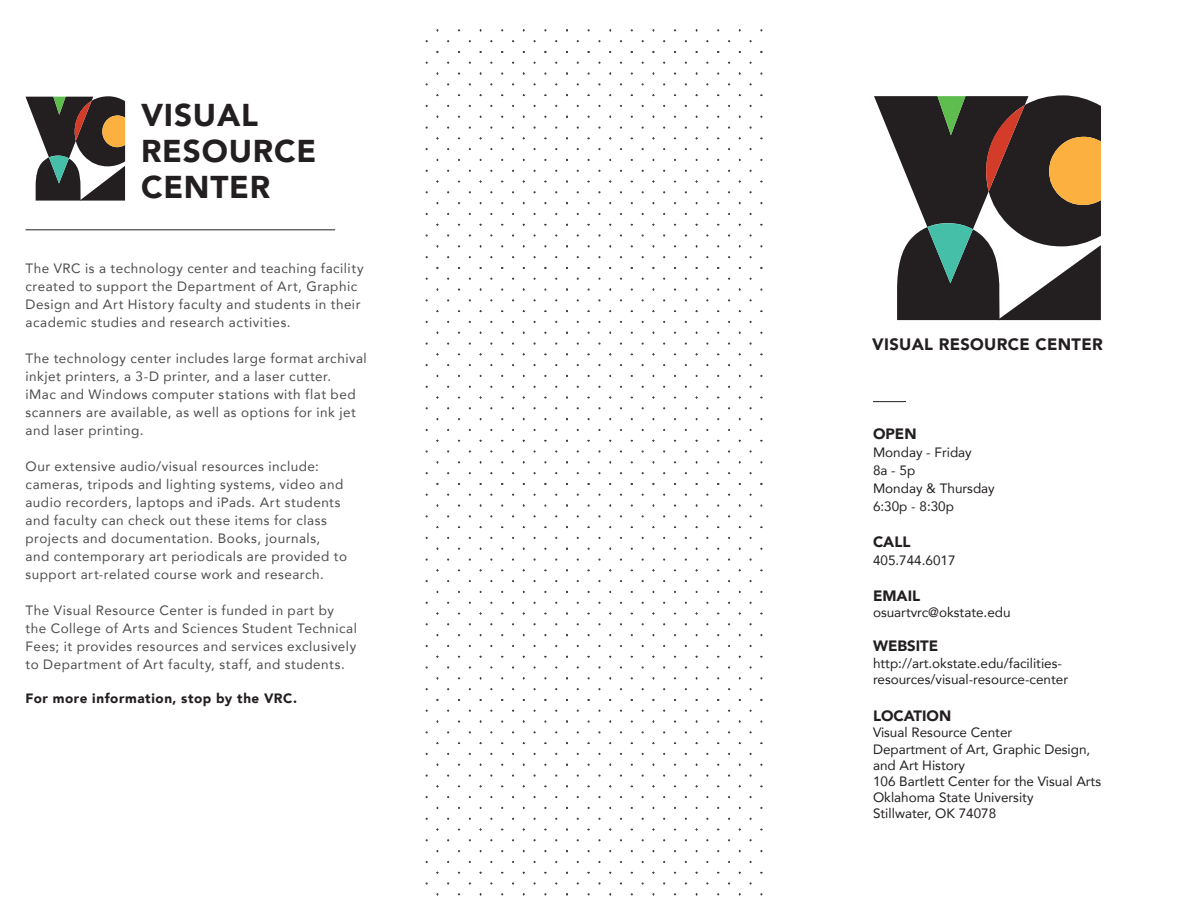
<style>
.page{position:relative;width:1188px;height:918px;background:#fff}
.page>*{position:absolute;margin:0;border:0;box-sizing:border-box;transform-origin:0 0}
.t1{font:900 31.5px "Avenir";letter-spacing:.025em;color:#231f20}
.t2{font:900 16.5px "Avenir";letter-spacing:.02em;color:#231f20}
.t3{font:900 15px "Avenir";color:#231f20}
.t4{font:13.5px/18px "Avenir";letter-spacing:.035em;color:#4b4c4d}
.t5{font:13.5px/16.2px "Avenir";color:#231f20}
.t6{font:900 13.5px "Avenir";letter-spacing:.04em;color:#231f20}
</style>
<div class="page">
<svg style="left:26px;top:96px;width:99px;height:105px"></svg>
<svg style="left:874px;top:95px;width:227px;height:225px"></svg>
<hr style="left:26px;top:229px;width:309px;height:1px;background:#231f20">
<hr style="left:873px;top:401px;width:33px;height:1px;background:#231f20">
<p class="t1" style="left:141px;top:88px;width:119px">VISUAL</p>
<p class="t1" style="left:141px;top:124px;width:177px">RESOURCE</p>
<p class="t1" style="left:141px;top:160px;width:131px">CENTER</p>
<p class="t4" style="left:26px;top:258px;width:340px">The VRC is a technology center and teaching facility created to support the Department of Art, Graphic Design and Art History faculty and students in their academic studies and research activities.</p>
<p class="t4" style="left:26px;top:348px;width:343px">The technology center includes large format archival inkjet printers, a 3-D printer, and a laser cutter.<br>iMac and Windows computer stations with flat bed scanners are available, as well as options for ink jet and laser printing.</p>
<p class="t4" style="left:26px;top:456px;width:323px">Our extensive audio/visual resources include: cameras, tripods and lighting systems, video and audio recorders, laptops and iPads. Art students and faculty can check out these items for class projects and documentation. Books, journals, and contemporary art periodicals are provided to support art-related course work and research.</p>
<p class="t4" style="left:26px;top:600px;width:333px">The Visual Resource Center is funded in part by the College of Arts and Sciences Student Technical Fees; it provides resources and services exclusively to Department of Art faculty, staff, and students.</p>
<p class="t6" style="left:26px;top:686px;width:273px">For more information, stop by the VRC.</p>
<p class="t2" style="left:872px;top:330px;width:232px">VISUAL RESOURCE CENTER</p>
<p class="t3" style="left:873px;top:421px;width:45px">OPEN</p>
<p class="t5" style="left:873px;top:444px;width:100px">Monday - Friday</p>
<p class="t5" style="left:873px;top:462px;width:44px">8a - 5p</p>
<p class="t5" style="left:873px;top:480px;width:123px">Monday &amp; Thursday</p>
<p class="t5" style="left:873px;top:498px;width:83px">6:30p - 8:30p</p>
<p class="t3" style="left:873px;top:529px;width:39px">CALL</p>
<p class="t5" style="left:873px;top:552px;width:84px">405.744.6017</p>
<p class="t3" style="left:873px;top:583px;width:49px">EMAIL</p>
<p class="t5" style="left:873px;top:604px;width:139px">osuartvrc@okstate.edu</p>
<p class="t3" style="left:873px;top:633px;width:67px">WEBSITE</p>
<p class="t5" style="left:873px;top:654px;width:197px">http://art.okstate.edu/facilities&shy;resources/visual-resource-center</p>
<p class="t3" style="left:873px;top:703px;width:80px">LOCATION</p>
<p class="t5" style="left:873px;top:724px;width:141px">Visual Resource Center</p>
<p class="t5" style="left:873px;top:740px;width:219px">Department of Art, Graphic Design, and Art History</p>
<p class="t5" style="left:873px;top:773px;width:230px">106 Bartlett Center for the Visual Arts</p>
<p class="t5" style="left:873px;top:789px;width:162px">Oklahoma State University</p>
<p class="t5" style="left:873px;top:805px;width:125px">Stillwater, OK 74078</p>
</div>
